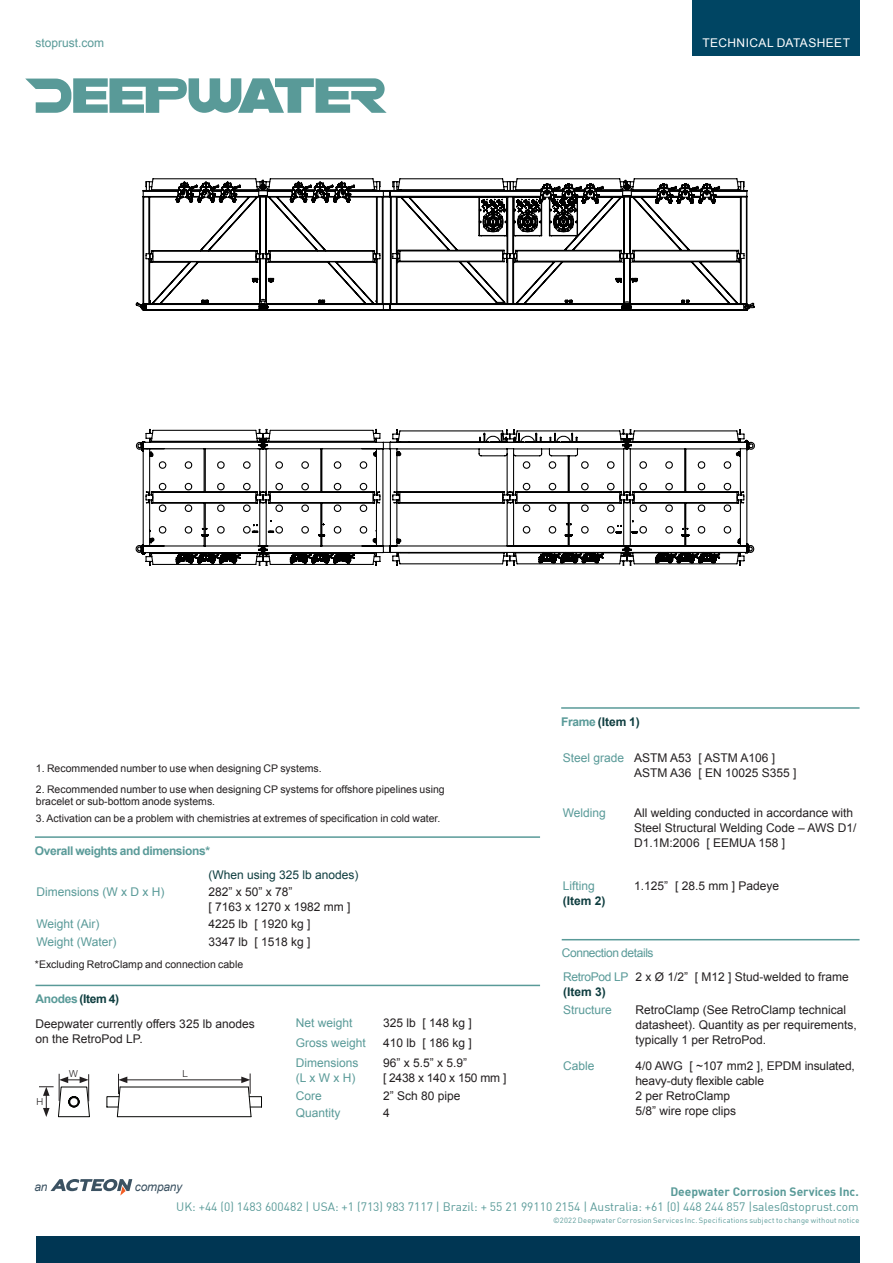
<style>
.page{position:relative;width:893px;height:1263px;background:#fff}
.page>*{position:absolute;margin:0;border:0;box-sizing:border-box;transform-origin:0 0}
.Paragraph_Style_1{font:12px/15px "Arial";color:#231f20}
.Paragraph_Style_1-2{font:12px "Arial";color:#599a98}
.t1{font:12px/15px "DIN";color:#599a98;text-align:right}
.DW_Heading_02{font:700 12px "Arial";letter-spacing:-.03em;color:#599a98}
.DW_Heading_02-2{font:700 12px "Arial";letter-spacing:-.03em;color:#0e3d3f}
.Paragraph_Style_1-3{font:12px "Arial";color:#0e3d3f}
.Small_caption{font:12px "Arial";letter-spacing:.035em;color:#fff}
.DW_Heading_02-3{font:12px "Arial";letter-spacing:-.03em;color:#599a98}
.Paragraph_Style_1-4{font:12px "Arial";letter-spacing:-.02em;color:#231f20}
.Paragraph_Style_1-5{font:700 12px "Arial";color:#0e3d3f}
.Paragraph_Style_1-6{font:12px "Arial";letter-spacing:-.03em;color:#599a98}
.Body_copy{font:italic 12px "Arial";letter-spacing:-.02em;color:#3b5262}
.DW_General_Intro_Tex{font:10.5px "Arial";color:#231f20}
.t2{font:300 9.6px "Helvetica Neue";color:#231f20}
.Small_caption-2{font:7.5px "DIN";letter-spacing:.025em;color:#599a98}
.s1{color:#599a98}
.s2{font-family:"DIN Bold"}
</style>
<div class="page">
<svg style="left:50px;top:1179px;width:82px;height:16px"></svg>
<div style="left:692px;top:0;width:167px;height:56px;background:#004563"></div>
<svg style="left:25px;top:78px;width:362px;height:35px"></svg>
<div style="left:36px;top:1236px;width:823px;height:27px;background:#003653"></div>
<hr style="left:561px;top:707px;width:298px;height:2px;background:#599a98">
<hr style="left:562px;top:939px;width:297px;height:1px;background:#599a98">
<hr style="left:35px;top:985px;width:505px;height:1px;background:#599a98">
<hr style="left:117px;top:1116px;width:134px;height:1px;background:#040503">
<hr style="left:120px;top:1087px;width:128px;height:1px;background:#040503">
<hr style="left:125px;top:1079px;width:119px;height:1px;background:#231f20">
<svg style="left:39px;top:1074px;width:51px;height:43px"></svg>
<svg style="left:241px;top:1073px;width:21px;height:44px"></svg>
<svg style="left:106px;top:1074px;width:21px;height:43px"></svg>
<hr style="left:35px;top:836px;width:505px;height:2px;background:#599a98">
<svg style="left:135px;top:428px;width:620px;height:138px"></svg>
<svg style="left:135px;top:178px;width:620px;height:133px"></svg>
<p class="Paragraph_Style_1-2" style="left:36px;top:35px;width:70px">stoprust.com</p>
<p class="Small_caption" style="left:702px;top:35px;width:149px">TECHNICAL DATASHEET</p>
<p class="DW_General_Intro_Tex" style="left:36px;top:761px;width:287px">1. Recommended number to use when designing CP systems.</p>
<p class="DW_General_Intro_Tex" style="left:36px;top:782px;width:410px">2. Recommended number to use when designing CP systems for offshore pipelines using</p>
<p class="DW_General_Intro_Tex" style="left:36px;top:794px;width:181px">bracelet or sub-bottom anode systems.</p>
<p class="DW_General_Intro_Tex" style="left:36px;top:811px;width:406px">3. Activation can be a problem with chemistries at extremes of specification in cold water.</p>
<p class="DW_Heading_02" style="left:35px;top:843px;width:177px">Overall weights and dimensions*</p>
<p class="Paragraph_Style_1-3" style="left:208px;top:867px;width:152px">(When using 325 lb anodes)</p>
<p class="Paragraph_Style_1-2" style="left:36px;top:884px;width:130px">Dimensions (W x D x H)</p>
<p class="Paragraph_Style_1" style="left:208px;top:884px;width:86px">282” x 50” x 78”</p>
<p class="Paragraph_Style_1" style="left:208px;top:899px;width:144px">[ 7163 x 1270 x 1982 mm ]</p>
<p class="Paragraph_Style_1-2" style="left:36px;top:916px;width:65px">Weight (Air)</p>
<p class="Paragraph_Style_1" style="left:208px;top:917px;width:104px">4225 lb [ 1920 kg ]</p>
<p class="Paragraph_Style_1-2" style="left:36px;top:933px;width:82px">Weight (Water)</p>
<p class="Paragraph_Style_1" style="left:208px;top:934px;width:104px">3347 lb [ 1518 kg ]</p>
<p class="DW_General_Intro_Tex" style="left:35px;top:957px;width:210px">*Excluding RetroClamp and connection cable</p>
<p class="DW_Heading_02-2" style="left:35px;top:991px;width:85px"><span class="s1">Anodes</span> (Item 4)</p>
<p class="Paragraph_Style_1" style="left:35px;top:1016px;width:221px">Deepwater currently offers 325 lb anodes on the RetroPod LP.</p>
<p class="t2" style="left:69px;top:1066px;width:10px">W</p>
<p class="t2" style="left:182px;top:1065px;width:7px">L</p>
<p class="t2" style="left:37px;top:1093px;width:8px">H</p>
<p class="Paragraph_Style_1-2" style="left:296px;top:1015px;width:58px">Net weight</p>
<p class="Paragraph_Style_1" style="left:383px;top:1016px;width:90px">325 lb [ 148 kg ]</p>
<p class="Paragraph_Style_1-2" style="left:296px;top:1035px;width:72px">Gross weight</p>
<p class="Paragraph_Style_1" style="left:383px;top:1036px;width:90px">410 lb [ 186 kg ]</p>
<p class="Paragraph_Style_1-2" style="left:296px;top:1055px;width:64px">Dimensions</p>
<p class="Paragraph_Style_1-2" style="left:296px;top:1070px;width:61px">(L x W x H)</p>
<p class="Paragraph_Style_1" style="left:383px;top:1056px;width:86px">96” x 5.5” x 5.9”</p>
<p class="Paragraph_Style_1-4" style="left:383px;top:1070px;width:125px">[ 2438 x 140 x 150 mm ]</p>
<p class="Paragraph_Style_1-2" style="left:296px;top:1087px;width:28px">Core</p>
<p class="Paragraph_Style_1" style="left:383px;top:1088px;width:79px">2” Sch 80 pipe</p>
<p class="Paragraph_Style_1-2" style="left:296px;top:1105px;width:46px">Quantity</p>
<p class="Paragraph_Style_1" style="left:383px;top:1105px;width:8px">4</p>
<p class="DW_Heading_02-2" style="left:561px;top:714px;width:80px"><span class="s1">Frame</span> (Item 1)</p>
<p class="Paragraph_Style_1-2" style="left:563px;top:750px;width:63px">Steel grade</p>
<p class="Paragraph_Style_1" style="left:634px;top:751px;width:142px">ASTM A53 [ ASTM A106 ]</p>
<p class="Paragraph_Style_1" style="left:634px;top:766px;width:164px">ASTM A36 [ EN 10025 S355 ]</p>
<p class="Paragraph_Style_1-2" style="left:563px;top:805px;width:45px">Welding</p>
<p class="Paragraph_Style_1" style="left:634px;top:806px;width:224px">All welding conducted in accordance with<br>Steel Structural Welding Code – AWS D1/<br>D1.1M:2006 [ EEMUA 158 ]</p>
<p class="Paragraph_Style_1-2" style="left:563px;top:878px;width:34px">Lifting</p>
<p class="Paragraph_Style_1-5" style="left:563px;top:893px;width:44px">(Item 2)</p>
<p class="Paragraph_Style_1" style="left:634px;top:878px;width:146px">1.125” [ 28.5 mm ] Padeye</p>
<p class="DW_Heading_02-3" style="left:562px;top:945px;width:93px">Connection details</p>
<p class="Paragraph_Style_1-6" style="left:563px;top:969px;width:67px">RetroPod LP</p>
<p class="Paragraph_Style_1-5" style="left:563px;top:984px;width:44px">(Item 3)</p>
<p class="Paragraph_Style_1" style="left:635px;top:970px;width:215px">2 x Ø 1/2” [ M12 ] Stud-welded to frame</p>
<p class="Paragraph_Style_1-2" style="left:563px;top:1002px;width:50px">Structure</p>
<p class="Paragraph_Style_1" style="left:635px;top:1002px;width:223px">RetroClamp (See RetroClamp technical datasheet). Quantity as per requirements, typically 1 per RetroPod.</p>
<p class="Paragraph_Style_1-2" style="left:563px;top:1058px;width:33px">Cable</p>
<p class="Paragraph_Style_1" style="left:635px;top:1058px;width:221px">4/0 AWG [ ~107 mm2 ], EPDM insulated, heavy-duty flexible cable</p>
<p class="Paragraph_Style_1" style="left:635px;top:1088px;width:96px">2 per RetroClamp</p>
<p class="Paragraph_Style_1" style="left:635px;top:1103px;width:102px">5/8” wire rope clips</p>
<p class="Body_copy" style="left:34px;top:1179px;width:15px">an</p>
<p class="Body_copy" style="left:135px;top:1179px;width:49px">company</p>
<p class="t1" style="left:176px;top:1184px;width:684px"><span class="s2">Deepwater Corrosion Services Inc.<br></span>UK: +44 (0) 1483 600482 | USA: +1 (713) 983 7117 | Brazil: + 55 21 99110 2154 | Australia: +61 (0) 448 244 857 |sales@stoprust.com</p>
<p class="Small_caption-2" style="left:553px;top:1216px;width:308px">©2022 Deepwater Corrosion Services Inc. Specifications subject to change without notice</p>
</div>
